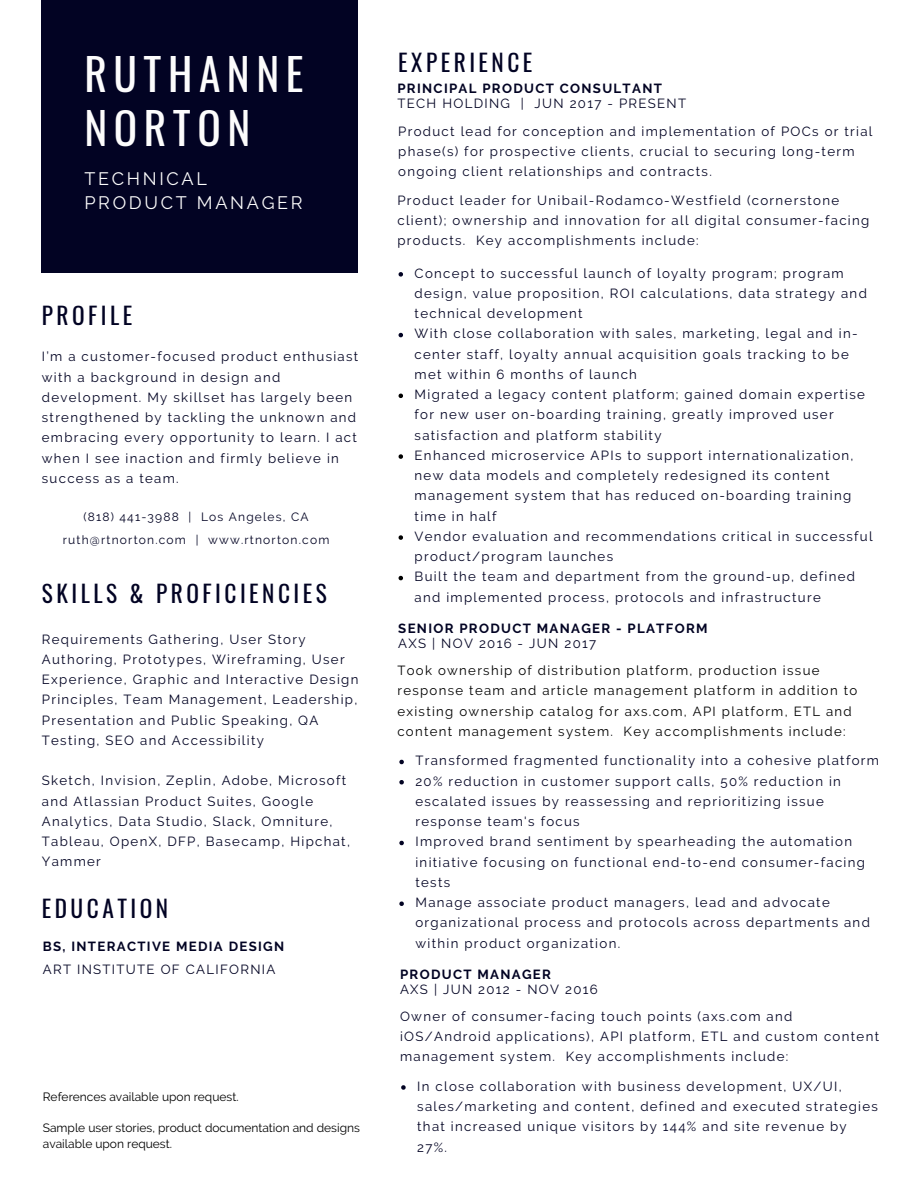
<style>
.page{position:relative;width:918px;height:1188px;background:#fff}
.page>*{position:absolute;margin:0;border:0;box-sizing:border-box;transform-origin:0 0}
.t1{font:43.5px/54px "Oswald";letter-spacing:.15em;color:#fcfcfc}
.t2{font:23.4px "Oswald";letter-spacing:.15em;color:#020323}
.t3{font:18px/24.8px "Raleway";letter-spacing:.15em;color:#fcfcfc}
.t4{font:13.2px/20.2px "Raleway";letter-spacing:.1em;color:#020323}
.t5{font:13.2px/20.2px "Raleway";letter-spacing:.1em;color:#000}
.t6{font:700 13.2px "Raleway";letter-spacing:.1em;color:#020323}
.t7{font:12px/15.8px "Raleway";color:#000}
.t8{font:12px/23.7px "Raleway";letter-spacing:.1em;color:#020323;text-align:center}
</style>
<div class="page">
<div style="left:42px;top:0;width:316px;height:272px;background:#020323"></div>
<svg style="left:399px;top:272px;width:4px;height:5px"></svg>
<svg style="left:399px;top:333px;width:4px;height:4px"></svg>
<svg style="left:399px;top:394px;width:4px;height:4px"></svg>
<svg style="left:399px;top:454px;width:4px;height:5px"></svg>
<svg style="left:399px;top:535px;width:4px;height:5px"></svg>
<svg style="left:399px;top:576px;width:4px;height:4px"></svg>
<svg style="left:399px;top:760px;width:5px;height:4px"></svg>
<svg style="left:399px;top:780px;width:5px;height:4px"></svg>
<svg style="left:399px;top:841px;width:5px;height:4px"></svg>
<svg style="left:399px;top:901px;width:5px;height:5px"></svg>
<svg style="left:401px;top:1085px;width:5px;height:5px"></svg>
<h1 class="t1" style="left:84px;top:45px;width:221px">RUTHANNE<br>NORTON</h1>
<h3 class="t3" style="left:84px;top:166px;width:220px">TECHNICAL<br>PRODUCT MANAGER</h3>
<h2 class="t2" style="left:42px;top:297px;width:92px">PROFILE</h2>
<p class="t4" style="left:42px;top:347px;width:318px">I’m a customer-focused product enthusiast with a background in design and development. My skillset has largely been strengthened by tackling the unknown and embracing every opportunity to learn. I act when I see inaction and firmly believe in success as a team.</p>
<p class="t8" style="left:63px;top:504px;width:268px">(818) 441-3988 | Los Angeles, CA ruth@rtnorton.com | www.rtnorton.com</p>
<h2 class="t2" style="left:42px;top:575px;width:287px">SKILLS &amp; PROFICIENCIES</h2>
<p class="t4" style="left:42px;top:629px;width:318px">Requirements Gathering, User Story Authoring, Prototypes, Wireframing, User Experience, Graphic and Interactive Design Principles, Team Management, Leadership, Presentation and Public Speaking, QA Testing, SEO and Accessibility</p>
<p class="t4" style="left:42px;top:771px;width:310px">Sketch, Invision, Zeplin, Adobe, Microsoft and Atlassian Product Suites, Google Analytics, Data Studio, Slack, Omniture, Tableau, OpenX, DFP, Basecamp, Hipchat, Yammer</p>
<h2 class="t2" style="left:42px;top:890px;width:128px">EDUCATION</h2>
<p class="t6" style="left:43px;top:939px;width:243px">BS, INTERACTIVE MEDIA DESIGN</p>
<p class="t4" style="left:43px;top:960px;width:234px">ART INSTITUTE OF CALIFORNIA</p>
<p class="t7" style="left:43px;top:1089px;width:197px">References available upon request.</p>
<p class="t7" style="left:43px;top:1120px;width:319px">Sample user stories, product documentation and designs available upon request.</p>
<h2 class="t2" style="left:398px;top:44px;width:136px">EXPERIENCE</h2>
<p class="t6" style="left:397px;top:80px;width:266px">PRINCIPAL PRODUCT CONSULTANT</p>
<p class="t4" style="left:397px;top:94px;width:290px">TECH HOLDING | JUN 2017 - PRESENT</p>
<p class="t4" style="left:398px;top:121px;width:476px">Product lead for conception and implementation of POCs or trial phase(s) for prospective clients, crucial to securing long-term ongoing client relationships and contracts.</p>
<p class="t4" style="left:397px;top:190px;width:473px">Product leader for Unibail-Rodamco-Westfield (cornerstone client); ownership and innovation for all digital consumer-facing products. Key accomplishments include:</p>
<p class="t4" style="left:415px;top:263px;width:460px">Concept to successful launch of loyalty program; program design, value proposition, ROI calculations, data strategy and technical development<br>With close collaboration with sales, marketing, legal and in&shy;center staff, loyalty annual acquisition goals tracking to be met within 6 months of launch<br>Migrated a legacy content platform; gained domain expertise for new user on-boarding training, greatly improved user satisfaction and platform stability<br>Enhanced microservice APIs to support internationalization, new data models and completely redesigned its content management system that has reduced on-boarding training time in half<br>Vendor evaluation and recommendations critical in successful product/program launches<br>Built the team and department from the ground-up, defined and implemented process, protocols and infrastructure</p>
<p class="t6" style="left:398px;top:620px;width:311px">SENIOR PRODUCT MANAGER - PLATFORM</p>
<p class="t4" style="left:398px;top:633px;width:199px">AXS | NOV 2016 - JUN 2017</p>
<p class="t5" style="left:397px;top:660px;width:461px">Took ownership of distribution platform, production issue response team and article management platform in addition to existing ownership catalog for axs.com, API platform, ETL and content management system. Key accomplishments include:</p>
<p class="t4" style="left:415px;top:751px;width:465px">Transformed fragmented functionality into a cohesive platform 20% reduction in customer support calls, 50% reduction in escalated issues by reassessing and reprioritizing issue response team's focus<br>Improved brand sentiment by spearheading the automation initiative focusing on functional end-to-end consumer-facing tests<br>Manage associate product managers, lead and advocate organizational process and protocols across departments and within product organization.</p>
<p class="t6" style="left:400px;top:966px;width:152px">PRODUCT MANAGER</p>
<p class="t4" style="left:400px;top:977px;width:394px;line-height:26.2px">AXS | JUN 2012 - NOV 2016<br>Owner of consumer-facing touch points (axs.com and</p>
<p class="t4" style="left:400px;top:1026px;width:481px">iOS/Android applications), API platform, ETL and custom content management system. Key accomplishments include:</p>
<p class="t4" style="left:417px;top:1076px;width:462px">In close collaboration with business development, UX/UI, sales/marketing and content, defined and executed strategies that increased unique visitors by 144% and site revenue by 27%.</p>
</div>
